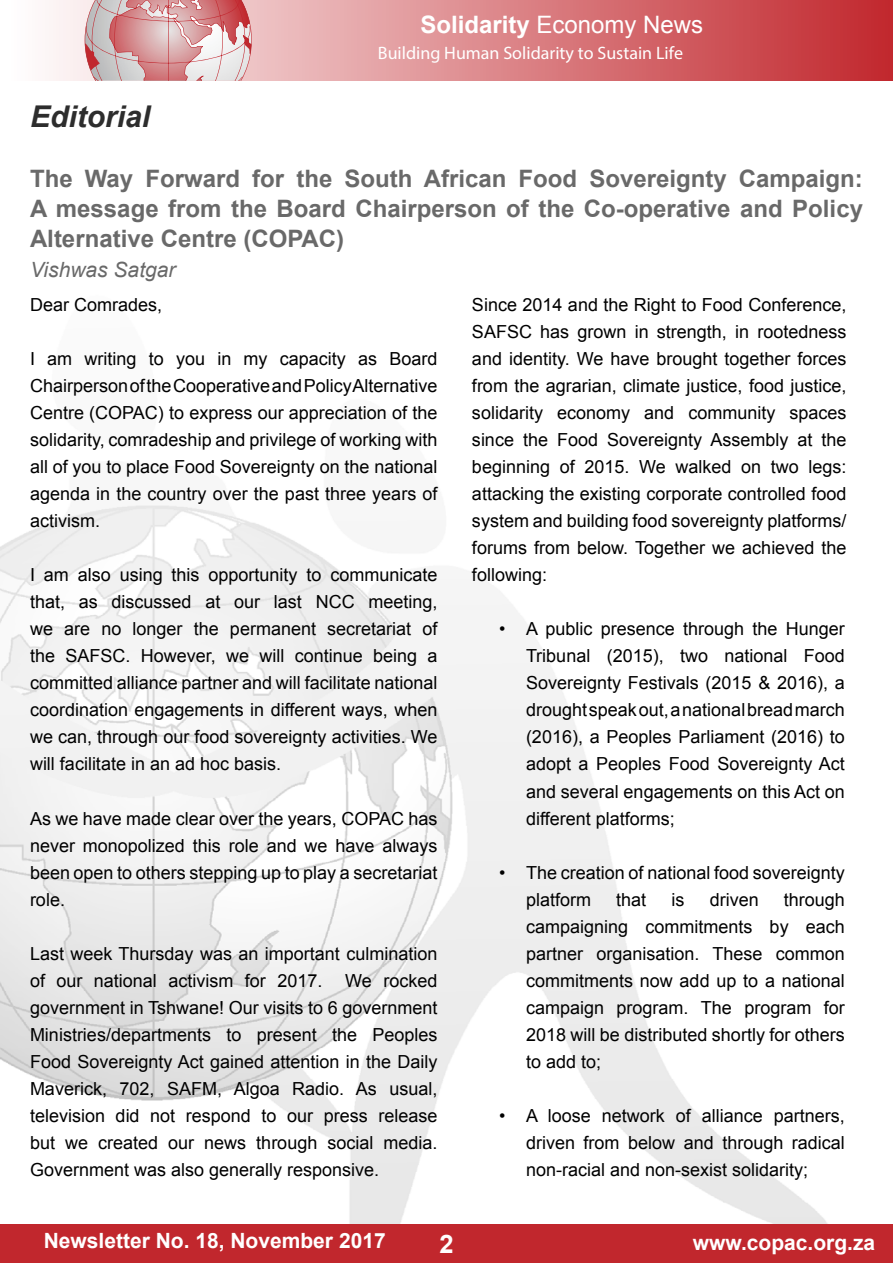
<style>
.page{position:relative;width:893px;height:1263px;background:#fff}
.page>*{position:absolute;margin:0;border:0;box-sizing:border-box;transform-origin:0 0}
.t1{font:italic 700 30px "Arial";color:#2d2d2d}
.t2{font:700 25.5px "Arial";color:#fff}
.t3{font:700 24px/30px "Arial";color:#696969;text-align:justify}
.t4{font:24px "Arial";color:#fff}
.t5{font:700 21px "Arial";color:#fff}
.t6{font:italic 21px "Arial";color:#696969}
.t7{font:18px/27px "Arial";color:#000;text-align:justify}
.t8{font:18px "Myriad Pro";color:#fff}
.s1{font-weight:700}
</style>
<div class="page">
<img style="left:0;top:505px;width:828px;height:719px">
<div style="left:0;top:1224px;width:893px;height:39px;background:#c1272d"></div>
<img style="left:53px;top:0;width:840px;height:81px">
<svg style="left:85px;top:0;width:167px;height:81px"></svg>
<h1 class="t1" style="left:30px;top:96px;width:122px">Editorial</h1>
<h3 class="t4" style="left:420px;top:9px;width:284px"><span class="s1">Solidarity</span> Economy News</h3>
<p class="t8" style="left:378px;top:42px;width:307px">Building Human Solidarity to Sustain Life</p>
<h3 class="t3" style="left:30px;top:164px;width:834px">The Way Forward for the South African Food Sovereignty Campaign:<br>A message from the Board Chairperson of the Co-operative and Policy Alternative Centre (COPAC)</h3>
<p class="t6" style="left:30px;top:256px;width:147px">Vishwas Satgar</p>
<p class="t7" style="left:30px;top:292px;width:134px">Dear Comrades,</p>
<p class="t7" style="left:30px;top:346px;width:409px">I am writing to you in my capacity as Board Chairperson of the Cooperative and Policy Alternative Centre (COPAC) to express our appreciation of the solidarity, comradeship and privilege of working with all of you to place Food Sovereignty on the national agenda in the country over the past three years of activism.</p>
<p class="t7" style="left:472px;top:292px;width:376px">Since 2014 and the Right to Food Conference, SAFSC has grown in strength, in rootedness and identity. We have brought together forces from the agrarian, climate justice, food justice, solidarity economy and community spaces since the Food Sovereignty Assembly at the beginning of 2015. We walked on two legs: attacking the existing corporate controlled food system and building food sovereignty platforms/ forums from below. Together we achieved the following:</p>
<p class="t7" style="left:526px;top:616px;width:320px;text-indent:-27px">• A public presence through the Hunger Tribunal (2015), two national Food Sovereignty Festivals (2015 &amp; 2016), a drought speak out, a national bread march (2016), a Peoples Parliament (2016) to adopt a Peoples Food Sovereignty Act and several engagements on this Act on different platforms;</p>
<p class="t7" style="left:526px;top:859px;width:320px;text-indent:-27px">• The creation of national food sovereignty platform</p>
<p class="t7" style="left:30px;top:562px;width:409px">I am also using this opportunity to communicate that, as discussed at our last NCC meeting, we are no longer the permanent secretariat of the SAFSC. However, we will continue being a committed alliance partner and will facilitate national coordination engagements in different ways, when we can, through our food sovereignty activities. We will facilitate in an ad hoc basis.</p>
<p class="t7" style="left:30px;top:805px;width:409px">As we have made clear over the years, COPAC has never monopolized this role and we have always been open to others stepping up to play a secretariat role.</p>
<p class="t7" style="left:526px;top:886px;width:320px;text-indent:258px">through campaigning commitments by each partner organisation. These common commitments now add up to a national campaign program. The program for 2018 will be distributed shortly for others to add to;</p>
<p class="t7" style="left:526px;top:1102px;width:320px;text-indent:-27px">• A loose network of alliance partners, driven from below and through radical non-racial and non-sexist solidarity;</p>
<p class="t7" style="left:616px;top:886px;width:32px">that</p>
<p class="t7" style="left:671px;top:886px;width:14px">is</p>
<p class="t7" style="left:710px;top:886px;width:51px">driven</p>
<p class="t7" style="left:30px;top:940px;width:409px">Last week Thursday was an important culmination of our national activism for 2017.</p>
<p class="t7" style="left:30px;top:967px;width:409px;text-indent:315px">We rocked government in Tshwane! Our visits to 6 government Ministries/departments to present the Peoples Food Sovereignty Act gained attention in the Daily Maverick, 702, SAFM, Algoa Radio. As usual, television did not respond to our press release but we created our news through social media.<br>Government was also generally responsive.</p>
<p class="t5" style="left:44px;top:1227px;width:343px">Newsletter No. 18, November 2017</p>
<h2 class="t2" style="left:439px;top:1227px;width:16px">2</h2>
<p class="t5" style="left:693px;top:1229px;width:184px">www.copac.org.za</p>
</div>
